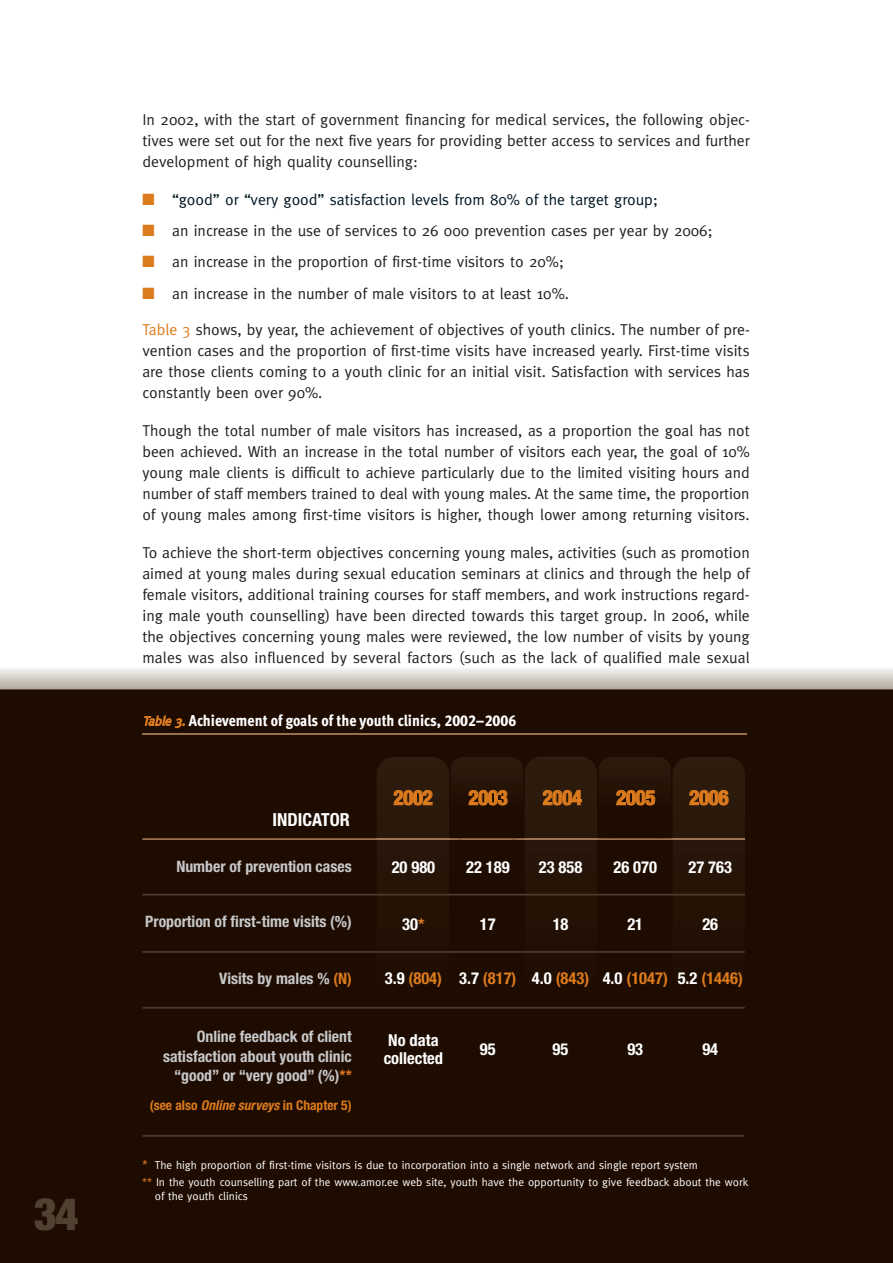
<style>
.page{position:relative;width:893px;height:1263px;background:#fff}
.page>*{position:absolute;margin:0;border:0;box-sizing:border-box;transform-origin:0 0}
.t1{font:900 condensed 45px "Helvetica Neue";color:#504133}
.t2{font:700 condensed 20.25px "Helvetica Neue";color:#dc7b1e}
.t3{font:700 condensed 18px "Helvetica Neue";color:#fff}
.t4{font:700 condensed 16.5px "Helvetica Neue";color:#fff}
.t5{font:700 condensed 16.5px "Helvetica Neue";color:#dc7b1e}
.t6{font:15.75px/21px "Meta";color:#231f20;text-align:justify}
.t7{font:700 condensed 15.75px/19.6px "Helvetica Neue";color:#c7c8ca;text-align:right}
.t8{font:15.75px "Meta";color:#011622}
.t9{font:15.75px "Meta Cond Extra Bold LF";color:#fff}
.t10{font:700 condensed 13.5px "Helvetica Neue";color:#dc7b1e}
.t11{font:11.4px/17.7px "Meta";color:#fff}
.s1{font-family:"Monotype Sorts";color:#dc7b1e}
.s2{color:#dc7b1e}
.s3{font-family:"Meta";font-style:italic;font-size:12.75px;color:#dc7b1e}
.s4{color:#fff}
.s5{font-style:italic}
.s6{font-size:12.75px;color:#dc7b1e}
</style>
<div class="page">
<div style="left:0;top:689px;width:893px;height:574px;background:#1f0c01"></div>
<img style="left:0;top:668px;width:893px;height:66px">
<hr style="left:142px;top:894px;width:603px;height:1px;background:#493a2c">
<hr style="left:142px;top:951px;width:603px;height:2px;background:#493a2c">
<svg style="left:142px;top:838px;width:531px;height:2px"></svg>
<img style="left:377px;top:838px;width:72px;height:2px">
<img style="left:457px;top:838px;width:60px;height:2px">
<img style="left:525px;top:838px;width:72px;height:2px">
<img style="left:673px;top:838px;width:72px;height:2px">
<img style="left:607px;top:838px;width:56px;height:1px">
<hr style="left:143px;top:734px;width:603px;height:1px;background:#997049">
<img style="left:143px;top:733px;width:603px;height:1px">
<hr style="left:142px;top:1135px;width:602px;height:2px;background:#493a2c">
<hr style="left:142px;top:1007px;width:603px;height:2px;background:#493a2c">
<p class="t1" style="left:34px;top:1186px;width:46px">34</p>
<p class="t6" style="left:142px;top:109px;width:609px">In 2002, with the start of government financing for medical services, the following objec&shy;tives were set out for the next five years for providing better access to services and further development of high quality counselling:</p>
<p class="t8" style="left:142px;top:190px;width:517px"><span class="s1">■</span> “good” or “very good” satisfaction levels from 80% of the target group;</p>
<p class="t6" style="left:142px;top:220px;width:571px"><span class="s1">■</span> an increase in the use of services to 26 000 prevention cases per year by 2006;</p>
<p class="t6" style="left:142px;top:251px;width:423px"><span class="s1">■</span> an increase in the proportion of first-time visitors to 20%;</p>
<p class="t6" style="left:142px;top:283px;width:428px"><span class="s1">■</span> an increase in the number of male visitors to at least 10%.</p>
<p class="t6" style="left:142px;top:319px;width:609px"><span class="s2">Table 3</span> shows, by year, the achievement of objectives of youth clinics. The number of pre&shy;vention cases and the proportion of first-time visits have increased yearly. First-time visits are those clients coming to a youth clinic for an initial visit. Satisfaction with services has constantly been over 90%.</p>
<p class="t6" style="left:142px;top:420px;width:609px">Though the total number of male visitors has increased, as a proportion the goal has not been achieved. With an increase in the total number of visitors each year, the goal of 10% young male clients is difficult to achieve particularly due to the limited visiting hours and number of staff members trained to deal with young males. At the same time, the proportion of young males among first-time visitors is higher, though lower among returning visitors.</p>
<p class="t6" style="left:142px;top:542px;width:609px">To achieve the short-term objectives concerning young males, activities (such as promotion aimed at young males during sexual education seminars at clinics and through the help of female visitors, additional training courses for staff members, and work instructions regard&shy;ing male youth counselling) have been directed towards this target group. In 2006, while the objectives concerning young males were reviewed, the low number of visits by young males was also influenced by several factors (such as the lack of qualified male sexual</p>
<p class="t9" style="left:143px;top:715px;width:375px"><span class="s3">Table 3.</span> Achievement of goals of the youth clinics, 2002–2006</p>
<p class="t2" style="left:394px;top:785px;width:40px">2002</p>
<p class="t2" style="left:469px;top:785px;width:40px">2003</p>
<p class="t2" style="left:543px;top:785px;width:40px">2004</p>
<p class="t2" style="left:616px;top:785px;width:40px">2005</p>
<p class="t2" style="left:689px;top:785px;width:40px">2006</p>
<p class="t3" style="left:272px;top:808px;width:79px">INDICATOR</p>
<p class="t7" style="left:176px;top:856px;width:177px">Number of prevention cases</p>
<p class="t4" style="left:392px;top:857px;width:45px">20 980</p>
<p class="t4" style="left:466px;top:857px;width:45px">22 189</p>
<p class="t4" style="left:539px;top:857px;width:45px">23 858</p>
<p class="t4" style="left:613px;top:857px;width:45px">26 070</p>
<p class="t4" style="left:688px;top:857px;width:45px">27 763</p>
<p class="t7" style="left:145px;top:912px;width:208px">Proportion of first-time visits (%)</p>
<p class="t4" style="left:402px;top:914px;width:24px">30<span class="s2">*</span></p>
<p class="t4" style="left:480px;top:914px;width:17px">17</p>
<p class="t4" style="left:553px;top:914px;width:17px">18</p>
<p class="t4" style="left:627px;top:914px;width:17px">21</p>
<p class="t4" style="left:702px;top:914px;width:17px">26</p>
<p class="t7" style="left:219px;top:968px;width:134px">Visits by males % <span class="s2">(N)</span></p>
<p class="t5" style="left:385px;top:968px;width:360px"><span class="s4">3.9</span> (804) <span class="s4">3.7</span> (817) <span class="s4">4.0</span> (843) <span class="s4">4.0</span> (1047) <span class="s4">5.2</span> (1446)</p>
<p class="t7" style="left:163px;top:1026px;width:190px">Online feedback of client satisfaction about youth clinic “good” or “very good” (%)<span class="s2">**</span></p>
<p class="t10" style="left:150px;top:1097px;width:204px">(see also <span class="s5">Onlinesurveys</span>in Chapter 5)</p>
<p class="t4" style="left:388px;top:1030px;width:52px">No data</p>
<p class="t4" style="left:384px;top:1048px;width:61px">collected</p>
<p class="t4" style="left:480px;top:1039px;width:17px">95</p>
<p class="t4" style="left:553px;top:1039px;width:17px">95</p>
<p class="t4" style="left:627px;top:1039px;width:17px">93</p>
<p class="t4" style="left:702px;top:1039px;width:17px">94</p>
<p class="t11" style="left:142px;top:1156px;width:608px"><span class="s6">*</span> The high proportion of first-time visitors is due to incorporation into a single network and single report system<br><span class="s2">**</span> In the youth counselling part of the www.amor.ee web site, youth have the opportunity to give feedback about the work</p>
<p class="t11" style="left:155px;top:1187px;width:95px">of the youth clinics</p>
</div>
